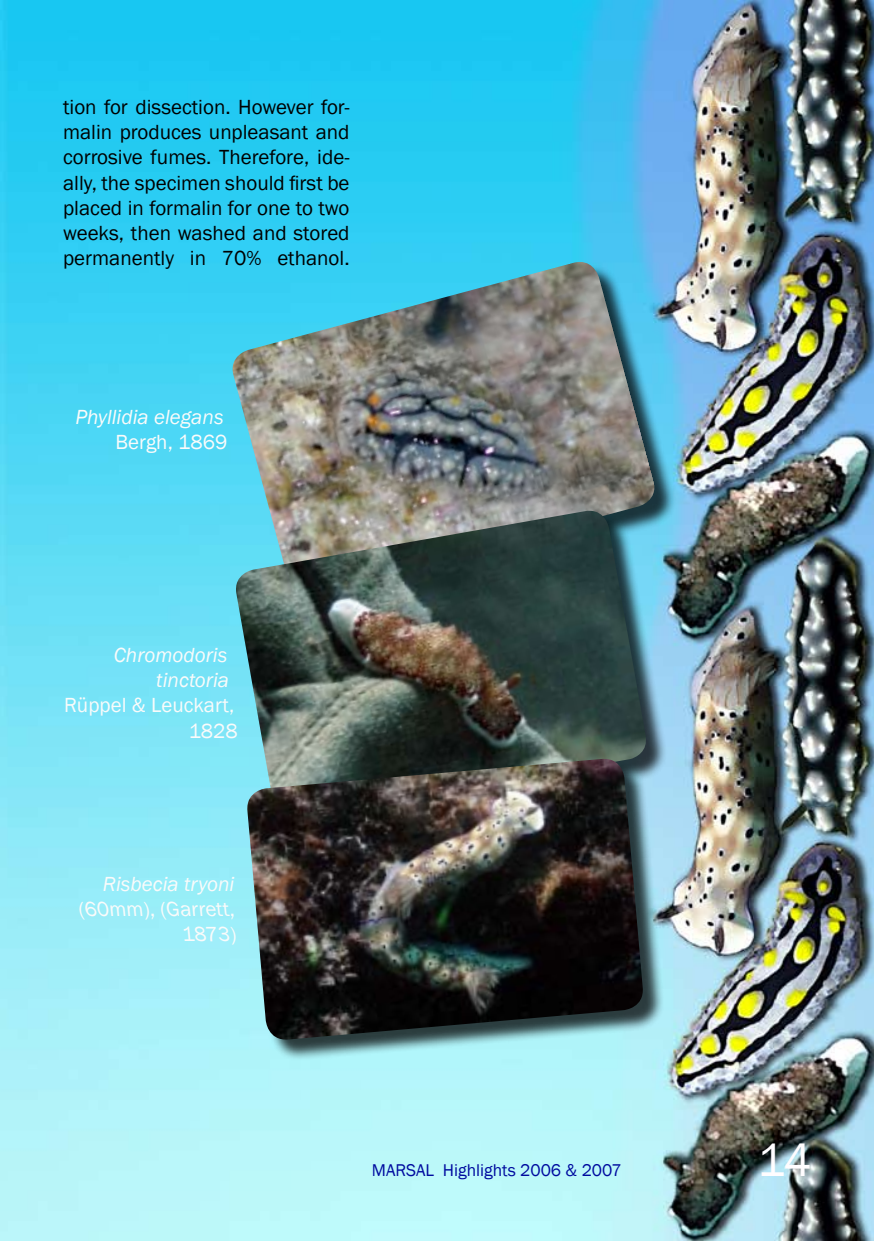
<style>
.page{position:relative;width:874px;height:1241px;background:#fff}
.page>*{position:absolute;margin:0;border:0;box-sizing:border-box;transform-origin:0 0}
.t1{font:47.25px "Franklin Gothic";color:#fffdff}
.t2{font:21px/25.2px "Franklin Gothic";color:#000;text-align:justify}
.t3{font:italic 21px/25.2px "Franklin Gothic";color:#fafbfb;text-align:right}
.t4{font:21px/25.2px "Franklin Gothic";color:#fafbfb;text-align:right}
.t5{font:17.5px "Franklin Gothic";color:#000b9f}
</style>
<div class="page">
<img style="left:0;top:0;width:873px;height:1240px">
<div style="left:235px;top:264px;width:456px;height:368px;background:#000;opacity:.75"></div>
<img style="left:228px;top:262px;width:430px;height:336px">
<div style="left:238px;top:513px;width:441px;height:340px;background:#000;opacity:.75"></div>
<img style="left:233px;top:510px;width:415px;height:309px">
<div style="left:250px;top:761px;width:426px;height:310px;background:#000;opacity:.75"></div>
<img style="left:245px;top:758px;width:399px;height:283px">
<p class="t2" style="left:63px;top:95px;width:288px">tion for dissection. However for&shy;malin produces unpleasant and corrosive fumes. Therefore, ide&shy;ally, the specimen should first be placed in formalin for one to two weeks, then washed and stored permanently in 70% ethanol.</p>
<p class="t3" style="left:75px;top:404px;width:150px">Phyllidia elegans</p>
<p class="t4" style="left:115px;top:430px;width:113px">Bergh, 1869</p>
<p class="t3" style="left:114px;top:642px;width:117px">Chromodoris tinctoria</p>
<p class="t4" style="left:64px;top:693px;width:175px">Rüppel &amp; Leuckart,<br>1828</p>
<p class="t3" style="left:103px;top:871px;width:133px">Risbecia tryoni</p>
<p class="t3" style="left:80px;top:896px;width:165px">(60mm),(Garrett,</p>
<p class="t3" style="left:184px;top:921px;width:63px">1873)</p>
<p class="t5" style="left:371px;top:1158px;width:251px">MARSAL Highlights 2006 &amp; 2007</p>
<h1 class="t1" style="left:757px;top:1130px;width:55px">14</h1>
</div>
